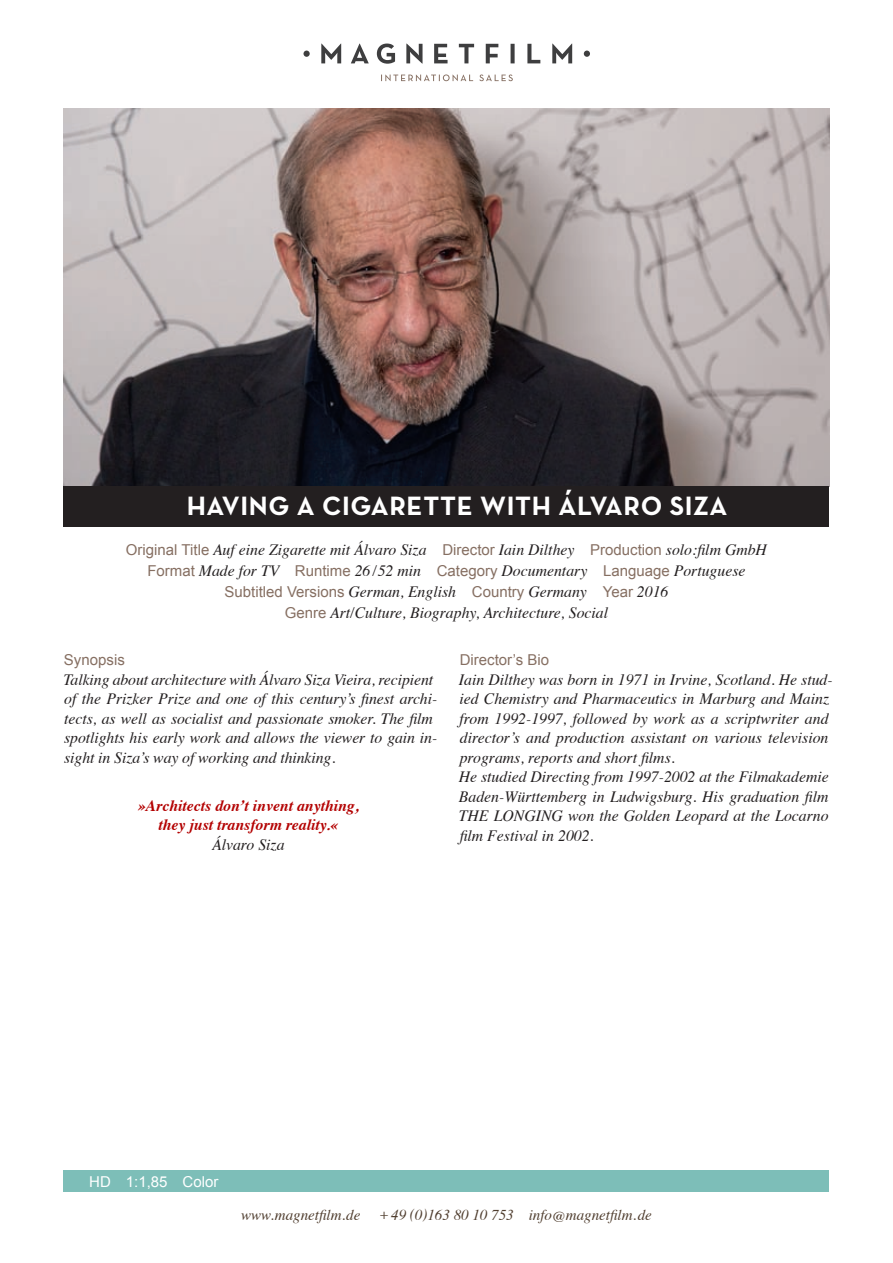
<style>
.page{position:relative;width:893px;height:1263px;background:#fff}
.page>*{position:absolute;margin:0;border:0;box-sizing:border-box;transform-origin:0 0}
.t1{font:27px "Neutra Text Bold Alt";letter-spacing:.025em;color:#fff}
.t2{font:italic 15.75px/19.5px "Times";color:#231f20}
.t3{font:italic 700 15.75px/19.5px "Times";color:#b30000;text-align:center}
.t4{font:15px "Arial";color:#866f62}
.t5{font:italic 15px "Times";color:#4f3d2e}
.t6{font:15px "Arial";color:#fff}
.s1{font-family:"Arial";font-style:normal;font-size:15px;color:#866f62}
.s2{font-family:"Times";font-style:italic;font-size:15.75px;color:#231f20}
</style>
<div class="page">
<svg style="left:381px;top:74px;width:132px;height:7px"></svg>
<svg style="left:303px;top:44px;width:287px;height:20px"></svg>
<img style="left:64px;top:108px;width:765px;height:378px">
<div style="left:64px;top:486px;width:765px;height:40px;background:#231f20"></div>
<div style="left:64px;top:1170px;width:765px;height:22px;background:#7dbeb8"></div>
<h1 class="t1" style="left:187px;top:489px;width:542px">HAVING A CIGARETTE WITH ÁLVARO SIZA</h1>
<p class="t2" style="left:126px;top:539px;width:642px;line-height:21px;text-align:center"><span class="s1">Original Title</span> Auf eine Zigarette mit Álvaro Siza <span class="s1">Director</span> Iain Dilthey <span class="s1">Production</span> solo:film GmbH<br><span class="s1">Format</span> Made for TV <span class="s1">Runtime</span> 26/52 min <span class="s1">Category</span> Documentary <span class="s1">Language</span> Portuguese</p>
<p class="t4" style="left:224px;top:582px;width:445px">Subtitled Versions <span class="s2">German, English</span> Country <span class="s2">Germany</span> Year <span class="s2">2016</span></p>
<p class="t2" style="left:285px;top:602px;width:325px"><span class="s1">Genre</span> Art/Culture, Biography, Architecture, Social</p>
<p class="t4" style="left:64px;top:650px;width:62px">Synopsis</p>
<p class="t2" style="left:63px;top:669px;width:375px">Talking about architecture with Álvaro Siza Vieira, recipient of the Prizker Prize and one of this century’s finest archi&shy;tects, as well as socialist and passionate smoker. The film spotlights his early work and allows the viewer to gain in&shy;sight in Siza’s way of working and thinking.</p>
<p class="t3" style="left:138px;top:794px;width:222px">»Architects don’t invent anything, they just transform reality.«</p>
<p class="t2" style="left:212px;top:833px;width:74px">Álvaro Siza</p>
<p class="t4" style="left:460px;top:650px;width:91px">Director’s Bio</p>
<p class="t2" style="left:459px;top:669px;width:375px">Iain Dilthey was born in 1971 in Irvine, Scotland. He stud&shy;ied Chemistry and Pharmaceutics in Marburg and Mainz from 1992-1997, followed by work as a scriptwriter and director’s and production assistant on various television programs, reports and short films.<br>He studied Directing from 1997-2002 at the Filmakademie Baden-Württemberg in Ludwigsburg. His graduation film THE LONGING won the Golden Leopard at the Locarno film Festival in 2002.</p>
<p class="t6" style="left:89px;top:1171px;width:131px">HD 1:1,85 Color</p>
<p class="t5" style="left:241px;top:1202px;width:121px">www.magnetfilm.de</p>
<p class="t5" style="left:379px;top:1202px;width:274px">+49 (0)163 80 10 753 info@magnetfilm.de</p>
</div>
